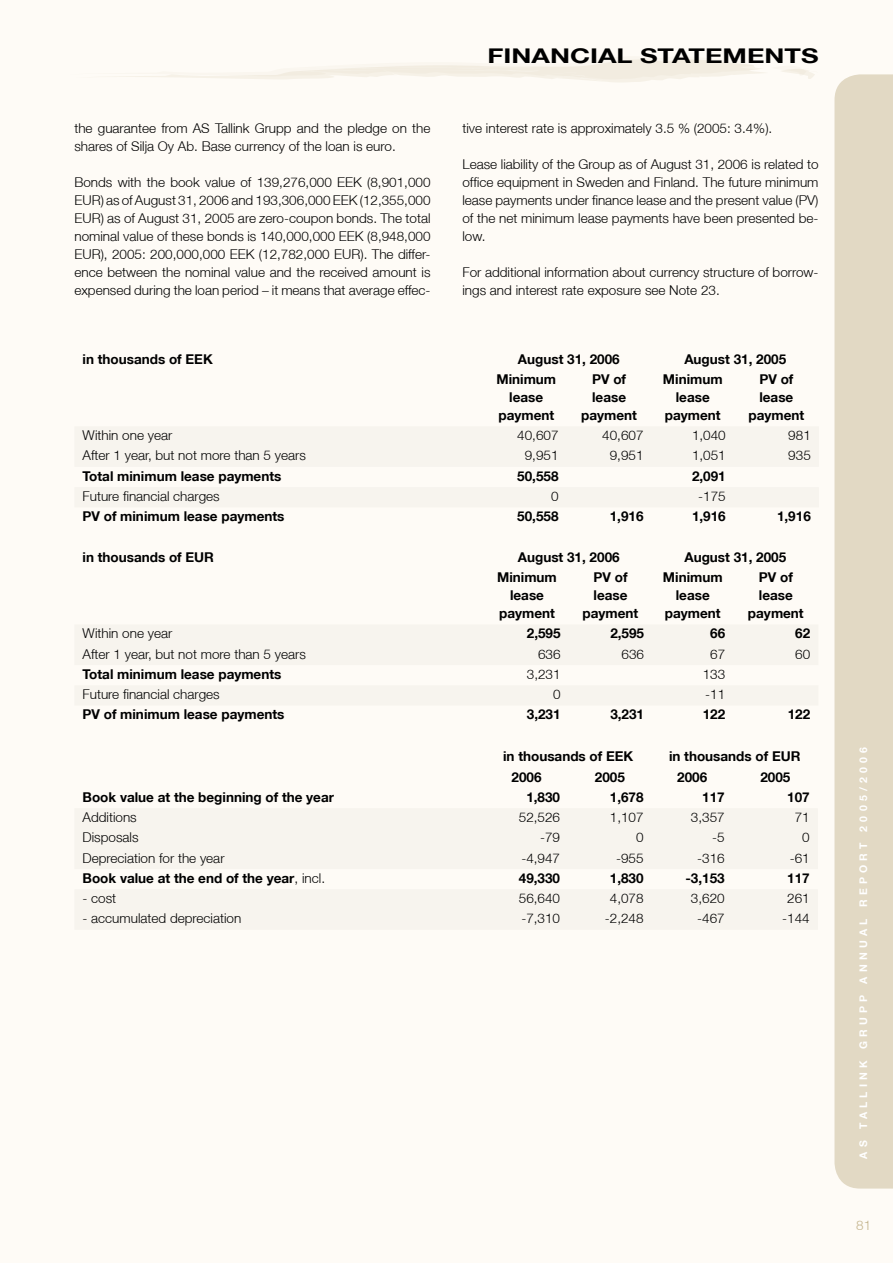
<style>
.page{position:relative;width:893px;height:1263px;background:#fefbf6}
.page>*{position:absolute;margin:0;border:0;box-sizing:border-box;transform-origin:0 0}
.t1{font:700 20.25px "Helvetica Neue LT";color:#000;scale:1.33 1}
.t2{font:300 13.5px/18px "Helvetica Neue LT";color:#000}
.t3{font:700 13.5px/18px "Helvetica Neue LT";color:#000;text-align:center}
.t4{font:300 13.5px "Helvetica Neue LT";color:#c4b48d}
.t5{font:700 10.5px "Helvetica Neue LT";letter-spacing:.4em;color:#fff}
.s1{font-weight:300}
</style>
<div class="page">
<div style="left:834px;top:74px;width:59px;height:1114px;background:#e2d9c4"></div>
<svg style="left:123px;top:59px;width:692px;height:23px"></svg>
<p class="t2" style="left:74px;top:119px;width:358px">the guarantee from AS Tallink Grupp and the pledge on the shares of Silja Oy Ab. Base currency of the loan is euro.</p>
<p class="t2" style="left:74px;top:173px;width:358px;text-align:justify">Bonds with the book value of 139,276,000 EEK (8,901,000<br>EUR) as of August 31, 2006 and 193,306,000 EEK (12,355,000<br>EUR) as of August 31, 2005 are zero-coupon bonds. The total nominal value of these bonds is 140,000,000 EEK (8,948,000<br>EUR), 2005: 200,000,000 EEK (12,782,000 EUR). The differ&shy;ence between the nominal value and the received amount is expensed during the loan period – it means that average effec-</p>
<h1 class="t1" style="left:488px;top:43px;width:250px">FINANCIAL STATEMENTS</h1>
<p class="t2" style="left:462px;top:119px;width:311px">tive interest rate is approximately 3.5 % (2005: 3.4%).</p>
<p class="t2" style="left:462px;top:155px;width:358px;text-align:justify">Lease liability of the Group as of August 31, 2006 is related to office equipment in Sweden and Finland. The future minimum lease payments under finance lease and the present value (PV) of the net minimum lease payments have been presented be&shy;low.</p>
<p class="t2" style="left:462px;top:263px;width:358px">For additional information about currency structure of borrow&shy;ings and interest rate exposure see Note 23.</p>
<p class="t3" style="left:83px;top:350px;width:132px">in thousands of EEK</p>
<p class="t3" style="left:518px;top:350px;width:103px">August 31, 2006</p>
<p class="t3" style="left:684px;top:350px;width:103px">August 31, 2005</p>
<p class="t3" style="left:496px;top:370px;width:61px">Minimum lease payment</p>
<p class="t3" style="left:581px;top:370px;width:57px">PV of lease payment</p>
<p class="t3" style="left:663px;top:370px;width:61px">Minimum lease payment</p>
<p class="t3" style="left:748px;top:370px;width:57px">PV of lease payment</p>
<p class="t2" style="left:83px;top:426px;width:91px">Within one year</p>
<p class="t2" style="left:517px;top:426px;width:43px">40,607</p>
<p class="t2" style="left:602px;top:426px;width:43px">40,607</p>
<p class="t2" style="left:692px;top:426px;width:35px">1,040</p>
<p class="t2" style="left:788px;top:426px;width:24px">981</p>
<p class="t2" style="left:83px;top:446px;width:225px">After 1 year, but not more than 5 years</p>
<p class="t2" style="left:525px;top:446px;width:35px">9,951</p>
<p class="t2" style="left:610px;top:446px;width:35px">9,951</p>
<p class="t2" style="left:692px;top:446px;width:35px">1,051</p>
<p class="t2" style="left:788px;top:446px;width:24px">935</p>
<p class="t3" style="left:83px;top:467px;width:200px">Total minimum lease payments</p>
<p class="t3" style="left:517px;top:467px;width:43px">50,558</p>
<p class="t3" style="left:692px;top:467px;width:35px">2,091</p>
<p class="t2" style="left:83px;top:487px;width:139px">Future financial charges</p>
<p class="t2" style="left:551px;top:487px;width:9px">0</p>
<p class="t2" style="left:698px;top:487px;width:29px">-175</p>
<p class="t3" style="left:83px;top:507px;width:203px">PV of minimum lease payments</p>
<p class="t3" style="left:517px;top:507px;width:43px">50,558</p>
<p class="t3" style="left:610px;top:507px;width:35px">1,916</p>
<p class="t3" style="left:692px;top:507px;width:35px">1,916</p>
<p class="t3" style="left:777px;top:507px;width:35px">1,916</p>
<p class="t3" style="left:83px;top:548px;width:133px">in thousands of EUR</p>
<p class="t3" style="left:518px;top:548px;width:103px">August 31, 2006</p>
<p class="t3" style="left:684px;top:548px;width:103px">August 31, 2005</p>
<p class="t3" style="left:497px;top:568px;width:61px">Minimum lease payment</p>
<p class="t3" style="left:583px;top:568px;width:57px">PV of lease payment</p>
<p class="t3" style="left:663px;top:568px;width:61px">Minimum lease payment</p>
<p class="t3" style="left:748px;top:568px;width:57px">PV of lease payment</p>
<p class="t2" style="left:83px;top:624px;width:91px">Within one year</p>
<p class="t3" style="left:527px;top:624px;width:35px">2,595</p>
<p class="t3" style="left:610px;top:624px;width:35px">2,595</p>
<p class="t3" style="left:710px;top:624px;width:17px">66</p>
<p class="t3" style="left:795px;top:624px;width:17px">62</p>
<p class="t2" style="left:83px;top:644px;width:225px">After 1 year, but not more than 5 years</p>
<p class="t2" style="left:538px;top:644px;width:24px">636</p>
<p class="t2" style="left:622px;top:644px;width:24px">636</p>
<p class="t2" style="left:710px;top:644px;width:17px">67</p>
<p class="t2" style="left:795px;top:644px;width:17px">60</p>
<p class="t3" style="left:83px;top:665px;width:200px">Total minimum lease payments</p>
<p class="t2" style="left:527px;top:665px;width:35px">3,231</p>
<p class="t2" style="left:703px;top:665px;width:24px">133</p>
<p class="t2" style="left:83px;top:685px;width:139px">Future financial charges</p>
<p class="t2" style="left:553px;top:685px;width:9px">0</p>
<p class="t2" style="left:705px;top:685px;width:22px">-11</p>
<p class="t3" style="left:83px;top:705px;width:203px">PV of minimum lease payments</p>
<p class="t3" style="left:527px;top:705px;width:35px">3,231</p>
<p class="t3" style="left:610px;top:705px;width:35px">3,231</p>
<p class="t3" style="left:703px;top:705px;width:24px">122</p>
<p class="t3" style="left:788px;top:705px;width:24px">122</p>
<p class="t3" style="left:503px;top:747px;width:132px">in thousands of EEK</p>
<p class="t3" style="left:669px;top:747px;width:133px">in thousands of EUR</p>
<p class="t3" style="left:511px;top:767px;width:32px">2006</p>
<p class="t3" style="left:595px;top:767px;width:32px">2005</p>
<p class="t3" style="left:677px;top:767px;width:32px">2006</p>
<p class="t3" style="left:760px;top:767px;width:32px">2005</p>
<p class="t3" style="left:83px;top:788px;width:253px">Book value at the beginning of the year</p>
<p class="t3" style="left:526px;top:788px;width:35px">1,830</p>
<p class="t3" style="left:610px;top:788px;width:35px">1,678</p>
<p class="t3" style="left:702px;top:788px;width:24px">117</p>
<p class="t3" style="left:787px;top:788px;width:24px">107</p>
<p class="t2" style="left:83px;top:808px;width:56px">Additions</p>
<p class="t2" style="left:519px;top:808px;width:43px">52,526</p>
<p class="t2" style="left:610px;top:808px;width:35px">1,107</p>
<p class="t2" style="left:691px;top:808px;width:35px">3,357</p>
<p class="t2" style="left:795px;top:808px;width:17px">71</p>
<p class="t2" style="left:83px;top:828px;width:57px">Disposals</p>
<p class="t2" style="left:540px;top:828px;width:22px">-79</p>
<p class="t2" style="left:636px;top:828px;width:9px">0</p>
<p class="t2" style="left:712px;top:828px;width:14px">-5</p>
<p class="t2" style="left:802px;top:828px;width:9px">0</p>
<p class="t2" style="left:83px;top:848px;width:144px">Depreciation for the year</p>
<p class="t2" style="left:521px;top:848px;width:40px">-4,947</p>
<p class="t2" style="left:616px;top:848px;width:29px">-955</p>
<p class="t2" style="left:697px;top:848px;width:29px">-316</p>
<p class="t2" style="left:790px;top:848px;width:22px">-61</p>
<p class="t3" style="left:83px;top:869px;width:244px">Book value at the end of the year<span class="s1">, incl.</span></p>
<p class="t3" style="left:519px;top:869px;width:43px">49,330</p>
<p class="t3" style="left:610px;top:869px;width:35px">1,830</p>
<p class="t3" style="left:685px;top:869px;width:41px">-3,153</p>
<p class="t3" style="left:787px;top:869px;width:24px">117</p>
<p class="t2" style="left:83px;top:889px;width:35px">- cost</p>
<p class="t2" style="left:519px;top:889px;width:43px">56,640</p>
<p class="t2" style="left:610px;top:889px;width:35px">4,078</p>
<p class="t2" style="left:691px;top:889px;width:35px">3,620</p>
<p class="t2" style="left:787px;top:889px;width:24px">261</p>
<p class="t2" style="left:83px;top:909px;width:160px">- accumulated depreciation</p>
<p class="t2" style="left:521px;top:909px;width:40px">-7,310</p>
<p class="t2" style="left:605px;top:909px;width:40px">-2,248</p>
<p class="t2" style="left:697px;top:909px;width:29px">-467</p>
<p class="t2" style="left:782px;top:909px;width:29px">-144</p>
<p class="t5" style="left:857px;top:1159px;width:413px;rotate:-90deg">AS TALLINK GRUPP ANNUAL REPORT 2005/2006</p>
<p class="t4" style="left:856px;top:1217px;width:17px">81</p>
</div>
